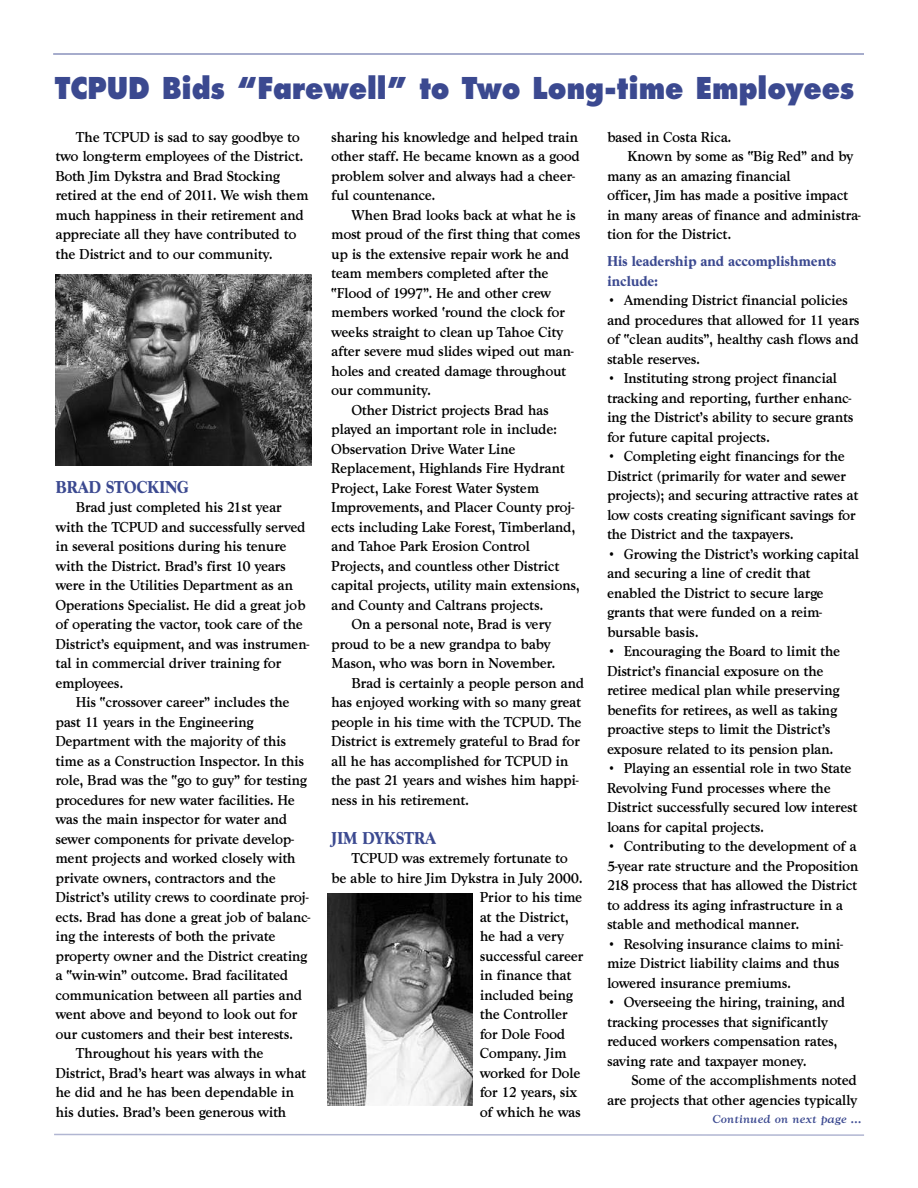
<style>
.page{position:relative;width:918px;height:1188px;background:#fff}
.page>*{position:absolute;margin:0;border:0;box-sizing:border-box;transform-origin:0 0}
.t1{font:800 29.25px "Futura";color:#3b4990;scale:.9 1}
.t2{font:700 18px "Goudy T";letter-spacing:-.03em;color:#3b4990;scale:.9 1}
.t3{font:500 15px/19.5px "Goudy T";letter-spacing:-.03em;color:#000;scale:.9 1}
.t4{font:700 15px/19.5px "Goudy T";letter-spacing:-.03em;color:#3b4990;scale:.9 1}
.t5{font:italic 500 12px "Goudy T";color:#3b4990}
</style>
<div class="page">
<img style="left:55px;top:274px;width:256px;height:192px">
<hr style="left:53px;top:53px;width:811px;height:2px;background:#8992bc">
<svg style="left:54px;top:1133px;width:810px;height:3px"></svg>
<img style="left:327px;top:894px;width:145px;height:211px">
<h1 class="t1" style="left:55px;top:75px;width:890px">TCPUD Bids “Farewell” to Two Long-time Employees</h1>
<p class="t3" style="left:56px;top:127px;width:283px;text-indent:20px">The TCPUD is sad to say goodbye to two long-term employees of the District.<br>Both Jim Dykstra and Brad Stocking retired at the end of 2011. We wish them much happiness in their retirement and appreciate all they have contributed to the District and to our community.</p>
<p class="t2" style="left:56px;top:476px;width:150px">BRAD STOCKING</p>
<p class="t3" style="left:56px;top:498px;width:283px;text-indent:20px">Brad just completed his 21st year with the TCPUD and successfully served in several positions during his tenure with the District. Brad’s first 10 years were in the Utilities Department as an Operations Specialist. He did a great job of operating the vactor, took care of the District’s equipment, and was instrumen&shy;tal in commercial driver training for employees.</p>
<p class="t3" style="left:76px;top:693px;width:239px">His “crossover career” includes the</p>
<p class="t3" style="left:56px;top:712px;width:222px">past 11 years in the Engineering</p>
<p class="t3" style="left:56px;top:732px;width:258px">Department with the majority of this</p>
<p class="t3" style="left:56px;top:751px;width:278px">time as a Construction Inspector. In this</p>
<p class="t3" style="left:56px;top:771px;width:281px">role, Brad was the “go to guy” for testing</p>
<p class="t3" style="left:56px;top:790px;width:268px">procedures for new water facilities. He</p>
<p class="t3" style="left:56px;top:810px;width:259px">was the main inspector for water and</p>
<p class="t3" style="left:56px;top:829px;width:266px">sewer components for private develop-</p>
<p class="t3" style="left:56px;top:849px;width:269px">ment projects and worked closely with</p>
<p class="t3" style="left:56px;top:868px;width:247px">private owners, contractors and the</p>
<p class="t3" style="left:55px;top:888px;width:283px">District’s utility crews to coordinate proj-</p>
<p class="t3" style="left:55px;top:907px;width:285px">ects. Brad has done a great job of balanc-</p>
<p class="t3" style="left:55px;top:927px;width:246px">ing the interests of both the private</p>
<p class="t3" style="left:55px;top:946px;width:282px">property owner and the District creating</p>
<p class="t3" style="left:55px;top:966px;width:260px">a “win-win” outcome. Brad facilitated</p>
<p class="t3" style="left:55px;top:985px;width:276px">communication between all parties and</p>
<p class="t3" style="left:55px;top:1005px;width:270px">went above and beyond to look out for</p>
<p class="t3" style="left:55px;top:1024px;width:266px">our customers and their best interests.</p>
<p class="t3" style="left:76px;top:1044px;width:210px">Throughout his years with the</p>
<p class="t3" style="left:55px;top:1063px;width:280px">District, Brad’s heart was always in what</p>
<p class="t3" style="left:55px;top:1083px;width:267px">he did and he has been dependable in</p>
<p class="t3" style="left:55px;top:1102px;width:258px">his duties. Brad’s been generous with</p>
<p class="t3" style="left:331px;top:127px;width:278px">sharing his knowledge and helped train other staff. He became known as a good problem solver and always had a cheer&shy;ful countenance.</p>
<p class="t3" style="left:352px;top:205px;width:251px">When Brad looks back at what he is</p>
<p class="t3" style="left:331px;top:225px;width:279px">most proud of the first thing that comes</p>
<p class="t3" style="left:331px;top:244px;width:266px">up is the extensive repair work he and</p>
<p class="t3" style="left:331px;top:264px;width:243px">team members completed after the</p>
<p class="t3" style="left:331px;top:283px;width:246px">“Flood of 1997”. He and other crew</p>
<p class="t3" style="left:331px;top:303px;width:261px">members worked ‘round the clock for</p>
<p class="t3" style="left:331px;top:322px;width:260px">weeks straight to clean up Tahoe City</p>
<p class="t3" style="left:331px;top:342px;width:271px">after severe mud slides wiped out man-</p>
<p class="t3" style="left:331px;top:361px;width:263px">holes and created damage throughout</p>
<p class="t3" style="left:331px;top:381px;width:113px">our community.</p>
<p class="t3" style="left:352px;top:400px;width:221px">Other District projects Brad has</p>
<p class="t3" style="left:331px;top:420px;width:253px">played an important role in include:</p>
<p class="t3" style="left:331px;top:439px;width:206px">Observation Drive Water Line</p>
<p class="t3" style="left:331px;top:459px;width:261px">Replacement, Highlands Fire Hydrant</p>
<p class="t3" style="left:331px;top:478px;width:233px">Project, Lake Forest Water System</p>
<p class="t3" style="left:331px;top:498px;width:272px">Improvements, and Placer County proj-</p>
<p class="t3" style="left:331px;top:517px;width:273px">ects including Lake Forest, Timberland,</p>
<p class="t3" style="left:331px;top:537px;width:223px">and Tahoe Park Erosion Control</p>
<p class="t3" style="left:331px;top:556px;width:255px">Projects, and countless other District</p>
<p class="t3" style="left:331px;top:576px;width:278px">capital projects, utility main extensions,</p>
<p class="t3" style="left:331px;top:595px;width:237px">and County and Caltrans projects.</p>
<p class="t3" style="left:352px;top:615px;width:224px">On a personal note, Brad is very</p>
<p class="t3" style="left:331px;top:634px;width:246px">proud to be a new grandpa to baby</p>
<p class="t3" style="left:331px;top:654px;width:251px">Mason, who was born in November.</p>
<p class="t3" style="left:352px;top:673px;width:260px">Brad is certainly a people person and</p>
<p class="t3" style="left:331px;top:693px;width:279px">has enjoyed working with so many great</p>
<p class="t3" style="left:331px;top:712px;width:280px">people in his time with the TCPUD. The</p>
<p class="t3" style="left:331px;top:732px;width:278px">District is extremely grateful to Brad for</p>
<p class="t3" style="left:331px;top:751px;width:265px">all he has accomplished for TCPUD in</p>
<p class="t3" style="left:331px;top:771px;width:276px">the past 21 years and wishes him happi-</p>
<p class="t3" style="left:331px;top:790px;width:155px">ness in his retirement.</p>
<p class="t2" style="left:331px;top:827px;width:118px">JIM DYKSTRA</p>
<p class="t3" style="left:352px;top:849px;width:242px">TCPUD was extremely fortunate to</p>
<p class="t3" style="left:331px;top:868px;width:281px">be able to hire Jim Dykstra in July 2000.</p>
<p class="t3" style="left:480px;top:888px;width:115px">Prior to his time</p>
<p class="t3" style="left:480px;top:907px;width:101px">at the District,</p>
<p class="t3" style="left:480px;top:927px;width:95px">he had a very</p>
<p class="t3" style="left:480px;top:946px;width:117px">successful career</p>
<p class="t3" style="left:480px;top:966px;width:104px">in finance that</p>
<p class="t3" style="left:480px;top:985px;width:105px">included being</p>
<p class="t3" style="left:480px;top:1005px;width:99px">the Controller</p>
<p class="t3" style="left:480px;top:1024px;width:97px">for Dole Food</p>
<p class="t3" style="left:480px;top:1044px;width:98px">Company. Jim</p>
<p class="t3" style="left:480px;top:1063px;width:113px">worked for Dole</p>
<p class="t3" style="left:480px;top:1083px;width:110px">for 12 years, six</p>
<p class="t3" style="left:480px;top:1102px;width:114px">of which he was</p>
<p class="t3" style="left:607px;top:127px;width:140px">based in Costa Rica.</p>
<p class="t3" style="left:627px;top:147px;width:253px">Known by some as “Big Red” and by</p>
<p class="t3" style="left:607px;top:166px;width:206px">many as an amazing financial</p>
<p class="t3" style="left:607px;top:186px;width:270px">officer, Jim has made a positive impact</p>
<p class="t3" style="left:607px;top:205px;width:284px">in many areas of finance and administra-</p>
<p class="t3" style="left:607px;top:225px;width:140px">tion for the District.</p>
<p class="t4" style="left:607px;top:252px;width:257px">His leadership and accomplishments include:</p>
<p class="t3" style="left:607px;top:291px;width:282px">• Amending District financial policies and procedures that allowed for 11 years of “clean audits”, healthy cash flows and stable reserves.</p>
<p class="t3" style="left:607px;top:369px;width:276px">• Instituting strong project financial tracking and reporting, further enhanc&shy;ing the District’s ability to secure grants for future capital projects.</p>
<p class="t3" style="left:607px;top:447px;width:281px">• Completing eight financings for the District (primarily for water and sewer projects); and securing attractive rates at low costs creating significant savings for the District and the taxpayers.</p>
<p class="t3" style="left:607px;top:544px;width:282px">• Growing the District’s working capital and securing a line of credit that enabled the District to secure large grants that were funded on a reim&shy;bursable basis.</p>
<p class="t3" style="left:607px;top:642px;width:261px">• Encouraging the Board to limit the District’s financial exposure on the retiree medical plan while preserving benefits for retirees, as well as taking proactive steps to limit the District’s exposure related to its pension plan.</p>
<p class="t3" style="left:607px;top:759px;width:280px">• Playing an essential role in two State Revolving Fund processes where the District successfully secured low interest loans for capital projects.</p>
<p class="t3" style="left:607px;top:837px;width:281px">• Contributing to the development of a 5-year rate structure and the Proposition 218 process that has allowed the District to address its aging infrastructure in a stable and methodical manner.</p>
<p class="t3" style="left:607px;top:934px;width:264px">• Resolving insurance claims to mini&shy;mize District liability claims and thus lowered insurance premiums.</p>
<p class="t3" style="left:607px;top:993px;width:266px">• Overseeing the hiring, training, and tracking processes that significantly reduced workers compensation rates, saving rate and taxpayer money.</p>
<p class="t3" style="left:607px;top:1071px;width:280px;text-align:right">Some of the accomplishments noted<br>are projects that other agencies typically</p>
<p class="t5" style="left:712px;top:1112px;width:151px">Continued on next page ...</p>
</div>
